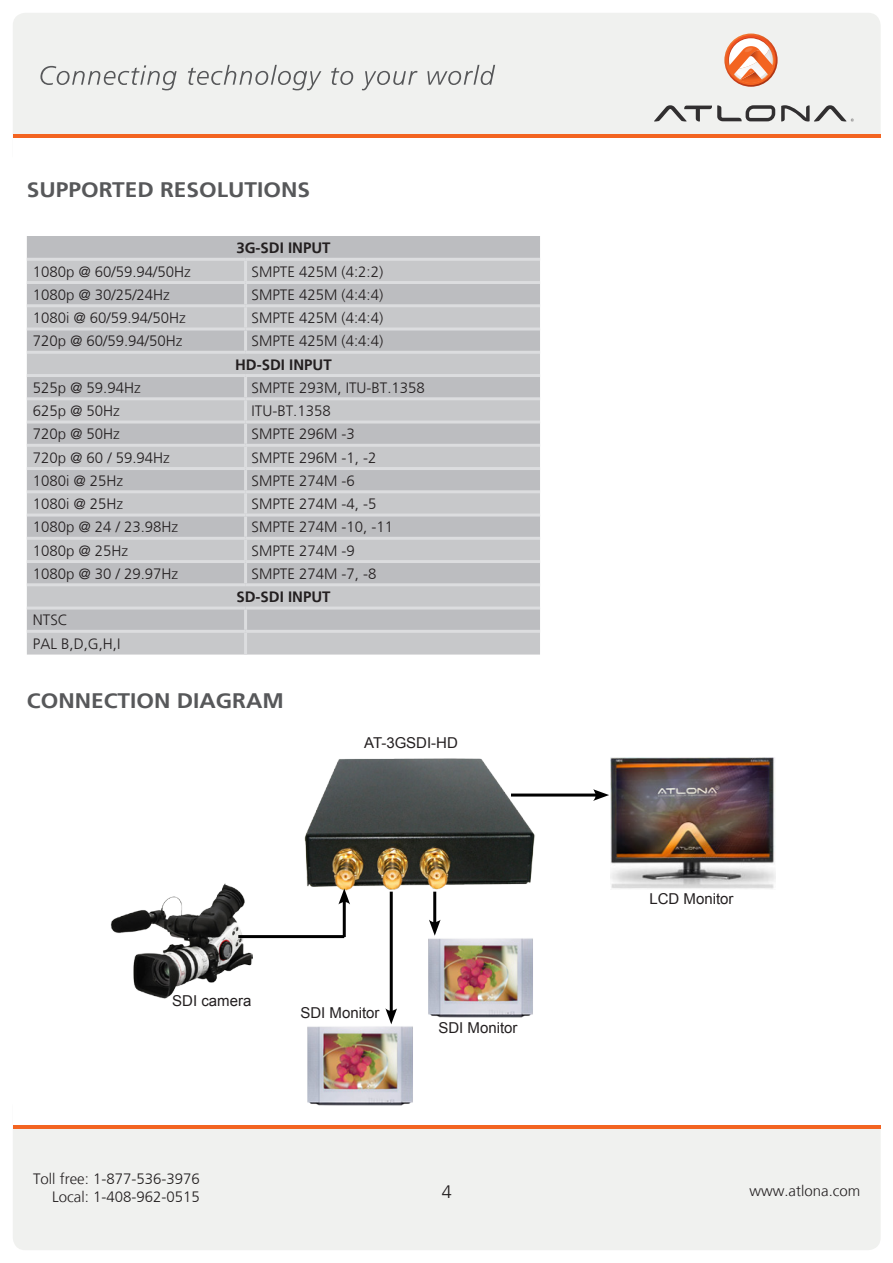
<style>
.page{position:relative;width:893px;height:1263px;background:#fff}
.page>*{position:absolute;margin:0;border:0;box-sizing:border-box;transform-origin:0 0}
.t1{font:700 21px "Frutiger LT";color:#57585a;scale:1.08 1}
.t2{font:300 18px "Frutiger LT";color:#231f20}
.t3{font:300 15px/18px "Frutiger LT";color:#231f20;text-align:right}
.t4{font:15px "Arial";color:#231f20}
.t5{font:700 15px "Frutiger LT";color:#231f20}
</style>
<div class="page">
<div style="left:13px;top:1094px;width:868px;height:156px;background:#f0f1ef;border-radius:13px"></div>
<div style="left:13px;top:1091px;width:868px;height:36px;background:#fff"></div>
<hr style="left:13px;top:1125px;width:868px;height:3px;background:#f36421">
<div style="left:13px;top:13px;width:868px;height:156px;background:#f0f1ef;border-radius:13px"></div>
<div style="left:13px;top:136px;width:868px;height:36px;background:#fff"></div>
<hr style="left:13px;top:134px;width:868px;height:4px;background:#f36421">
<svg style="left:654px;top:105px;width:121px;height:16px"></svg>
<svg style="left:781px;top:105px;width:73px;height:17px"></svg>
<svg style="left:724px;top:34px;width:54px;height:53px"></svg>
<svg style="left:726px;top:35px;width:50px;height:50px"></svg>
<svg style="left:728px;top:37px;width:46px;height:46px"></svg>
<svg style="left:40px;top:65px;width:137px;height:25px"></svg>
<svg style="left:188px;top:65px;width:133px;height:25px"></svg>
<svg style="left:331px;top:68px;width:22px;height:17px"></svg>
<svg style="left:362px;top:71px;width:55px;height:19px"></svg>
<svg style="left:427px;top:65px;width:68px;height:20px"></svg>
<div style="left:27px;top:236px;width:513px;height:22px;background:#bcbdc0"></div>
<svg style="left:27px;top:261px;width:513px;height:393px;background:#c2c3c5"></svg>
<hr style="left:27px;top:258px;width:219px;height:3px;background:#dcdddf">
<hr style="left:246px;top:258px;width:294px;height:3px;background:#dcdddf">
<hr style="left:27px;top:327px;width:219px;height:3px;background:#dcdddf">
<hr style="left:246px;top:327px;width:294px;height:3px;background:#dcdddf">
<hr style="left:27px;top:397px;width:219px;height:3px;background:#dcdddf">
<hr style="left:246px;top:397px;width:294px;height:3px;background:#dcdddf">
<hr style="left:27px;top:467px;width:219px;height:3px;background:#dcdddf">
<hr style="left:246px;top:467px;width:294px;height:3px;background:#dcdddf">
<hr style="left:27px;top:537px;width:219px;height:3px;background:#dcdddf">
<hr style="left:246px;top:537px;width:294px;height:3px;background:#dcdddf">
<hr style="left:27px;top:606px;width:219px;height:3px;background:#dcdddf">
<hr style="left:246px;top:606px;width:294px;height:3px;background:#dcdddf">
<hr style="left:244px;top:261px;width:3px;height:20px;background:#dcdddf">
<hr style="left:27px;top:281px;width:219px;height:3px;background:#dcdddf">
<hr style="left:246px;top:281px;width:294px;height:3px;background:#dcdddf">
<hr style="left:244px;top:284px;width:3px;height:20px;background:#dcdddf">
<hr style="left:27px;top:304px;width:219px;height:3px;background:#dcdddf">
<hr style="left:246px;top:304px;width:294px;height:3px;background:#dcdddf">
<hr style="left:244px;top:307px;width:3px;height:20px;background:#dcdddf">
<hr style="left:244px;top:330px;width:3px;height:21px;background:#dcdddf">
<hr style="left:27px;top:351px;width:219px;height:3px;background:#dcdddf">
<hr style="left:246px;top:351px;width:294px;height:3px;background:#dcdddf">
<hr style="left:27px;top:374px;width:219px;height:3px;background:#dcdddf">
<hr style="left:246px;top:374px;width:294px;height:3px;background:#dcdddf">
<hr style="left:244px;top:377px;width:3px;height:20px;background:#dcdddf">
<hr style="left:244px;top:400px;width:3px;height:20px;background:#dcdddf">
<hr style="left:27px;top:420px;width:219px;height:3px;background:#dcdddf">
<hr style="left:246px;top:420px;width:294px;height:3px;background:#dcdddf">
<hr style="left:244px;top:423px;width:3px;height:21px;background:#dcdddf">
<hr style="left:27px;top:444px;width:219px;height:3px;background:#dcdddf">
<hr style="left:246px;top:444px;width:294px;height:3px;background:#dcdddf">
<hr style="left:244px;top:447px;width:3px;height:20px;background:#dcdddf">
<hr style="left:244px;top:470px;width:3px;height:20px;background:#dcdddf">
<hr style="left:27px;top:490px;width:219px;height:3px;background:#dcdddf">
<hr style="left:246px;top:490px;width:294px;height:3px;background:#dcdddf">
<hr style="left:244px;top:493px;width:3px;height:20px;background:#dcdddf">
<hr style="left:27px;top:513px;width:219px;height:3px;background:#dcdddf">
<hr style="left:246px;top:513px;width:294px;height:3px;background:#dcdddf">
<hr style="left:244px;top:516px;width:3px;height:21px;background:#dcdddf">
<hr style="left:244px;top:540px;width:3px;height:20px;background:#dcdddf">
<hr style="left:27px;top:560px;width:219px;height:3px;background:#dcdddf">
<hr style="left:246px;top:560px;width:294px;height:3px;background:#dcdddf">
<hr style="left:244px;top:563px;width:3px;height:20px;background:#dcdddf">
<hr style="left:27px;top:583px;width:219px;height:3px;background:#dcdddf">
<hr style="left:246px;top:583px;width:294px;height:3px;background:#dcdddf">
<hr style="left:244px;top:609px;width:3px;height:21px;background:#dcdddf">
<hr style="left:27px;top:630px;width:219px;height:3px;background:#dcdddf">
<hr style="left:246px;top:630px;width:294px;height:3px;background:#dcdddf">
<hr style="left:244px;top:633px;width:3px;height:21px;background:#dcdddf">
<img style="left:304px;top:758px;width:232px;height:134px">
<img style="left:110px;top:883px;width:142px;height:115px">
<hr style="left:238px;top:935px;width:106px;height:3px;background:#000">
<hr style="left:433px;top:892px;width:3px;height:33px;background:#000">
<svg style="left:429px;top:919px;width:12px;height:9px"></svg>
<hr style="left:390px;top:892px;width:3px;height:122px;background:#000">
<svg style="left:385px;top:1008px;width:12px;height:8px"></svg>
<img style="left:611px;top:757px;width:164px;height:132px">
<img style="left:307px;top:1016px;width:106px;height:90px">
<img style="left:428px;top:928px;width:105px;height:90px">
<hr style="left:343px;top:899px;width:3px;height:38px;background:#000">
<svg style="left:338px;top:888px;width:12px;height:16px"></svg>
<hr style="left:511px;top:793px;width:88px;height:3px;background:#000">
<svg style="left:593px;top:789px;width:16px;height:12px"></svg>
<p class="t1" style="left:27px;top:178px;width:264px">SUPPORTED RESOLUTIONS</p>
<p class="t5" style="left:236px;top:239px;width:96px">3G-SDI INPUT</p>
<p class="t3" style="left:33px;top:263px;width:159px">1080p @ 60/59.94/50Hz</p>
<p class="t3" style="left:252px;top:263px;width:133px">SMPTE 425M (4:2:2)</p>
<p class="t3" style="left:33px;top:286px;width:139px">1080p @ 30/25/24Hz</p>
<p class="t3" style="left:252px;top:286px;width:133px">SMPTE 425M (4:4:4)</p>
<p class="t3" style="left:33px;top:309px;width:154px">1080i @ 60/59.94/50Hz</p>
<p class="t3" style="left:252px;top:309px;width:133px">SMPTE 425M (4:4:4)</p>
<p class="t3" style="left:33px;top:332px;width:151px">720p @ 60/59.94/50Hz</p>
<p class="t3" style="left:252px;top:332px;width:133px">SMPTE 425M (4:4:4)</p>
<p class="t5" style="left:235px;top:355px;width:98px">HD-SDI INPUT</p>
<p class="t3" style="left:33px;top:379px;width:109px">525p @ 59.94Hz</p>
<p class="t3" style="left:252px;top:379px;width:175px">SMPTE 293M, ITU-BT.1358</p>
<p class="t3" style="left:33px;top:402px;width:89px">625p @ 50Hz</p>
<p class="t3" style="left:252px;top:402px;width:81px">ITU-BT.1358</p>
<p class="t3" style="left:33px;top:425px;width:89px">720p @ 50Hz</p>
<p class="t3" style="left:252px;top:425px;width:105px">SMPTE 296M -3</p>
<p class="t3" style="left:33px;top:449px;width:139px">720p @ 60 / 59.94Hz</p>
<p class="t3" style="left:252px;top:449px;width:127px">SMPTE 296M -1, -2</p>
<p class="t3" style="left:33px;top:472px;width:92px">1080i @ 25Hz</p>
<p class="t3" style="left:252px;top:472px;width:105px">SMPTE 274M -6</p>
<p class="t3" style="left:33px;top:495px;width:92px">1080i @ 25Hz</p>
<p class="t3" style="left:252px;top:495px;width:127px">SMPTE 274M -4, -5</p>
<p class="t3" style="left:33px;top:518px;width:147px">1080p @ 24 / 23.98Hz</p>
<p class="t3" style="left:252px;top:518px;width:143px">SMPTE 274M -10, -11</p>
<p class="t3" style="left:33px;top:542px;width:97px">1080p @ 25Hz</p>
<p class="t3" style="left:252px;top:542px;width:105px">SMPTE 274M -9</p>
<p class="t3" style="left:33px;top:565px;width:147px">1080p @ 30 / 29.97Hz</p>
<p class="t3" style="left:252px;top:565px;width:127px">SMPTE 274M -7, -8</p>
<p class="t5" style="left:236px;top:588px;width:96px">SD-SDI INPUT</p>
<p class="t3" style="left:33px;top:611px;width:37px">NTSC</p>
<p class="t3" style="left:33px;top:635px;width:89px">PAL B,D,G,H,I</p>
<p class="t1" style="left:27px;top:688px;width:239px">CONNECTION DIAGRAM</p>
<p class="t4" style="left:364px;top:733px;width:95px">AT-3GSDI-HD</p>
<p class="t4" style="left:172px;top:991px;width:81px">SDI camera</p>
<p class="t4" style="left:300px;top:1003px;width:81px">SDI Monitor</p>
<p class="t3" style="left:33px;top:1170px;width:168px">Toll free: 1-877-536-3976<br>Local: 1-408-962-0515</p>
<p class="t4" style="left:438px;top:1018px;width:81px">SDI Monitor</p>
<p class="t4" style="left:649px;top:889px;width:86px">LCD Monitor</p>
<p class="t2" style="left:442px;top:1181px;width:12px">4</p>
<p class="t3" style="left:749px;top:1181px;width:112px">www.atlona.com</p>
</div>
